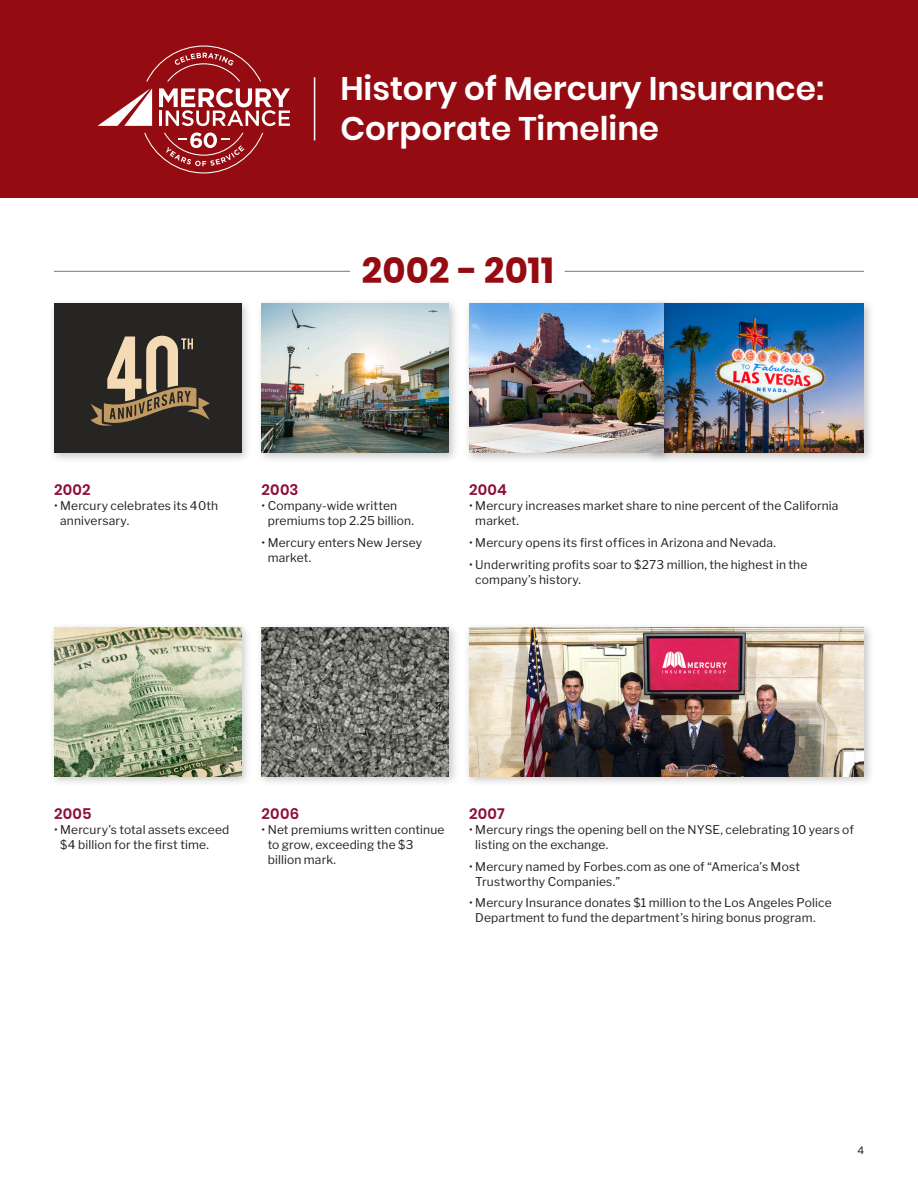
<style>
.page{position:relative;width:918px;height:1188px;background:#fff}
.page>*{position:absolute;margin:0;border:0;box-sizing:border-box;transform-origin:0 0}
.t1{font:700 36px "Poppins";letter-spacing:.005em;color:#940c12}
.t2{font:600 32.7px/39.8px "Poppins";color:#fff}
.t3{font:600 15px "Poppins";letter-spacing:.015em;color:#8d0d3a}
.t4{font:12px/15px "Libre Franklin";letter-spacing:.01em;color:#231f20}
.t5{font:10.5px "Poppins";color:#231f20}
</style>
<div class="page">
<div style="left:0;top:0;width:918px;height:198px;background:#940c12"></div>
<img style="left:146px;top:46px;width:115px;height:35px">
<img style="left:144px;top:133px;width:119px;height:40px">
<svg style="left:97px;top:88px;width:55px;height:38px"></svg>
<svg style="left:159px;top:88px;width:131px;height:38px"></svg>
<hr style="left:159px;top:111px;width:3px;height:15px;background:#fff">
<svg style="left:166px;top:133px;width:78px;height:33px"></svg>
<hr style="left:314px;top:77px;width:1px;height:63px;background:#fff">
<hr style="left:54px;top:271px;width:296px;height:1px;background:#76787b">
<hr style="left:565px;top:271px;width:299px;height:1px;background:#76787b">
<div style="left:48px;top:298px;width:204px;height:166px;background:#231f20;opacity:.25"></div>
<div style="left:54px;top:304px;width:187px;height:149px;background:#262523"></div>
<svg style="left:91px;top:336px;width:119px;height:90px"></svg>
<div style="left:48px;top:622px;width:204px;height:166px;background:#231f20;opacity:.25"></div>
<img style="left:54px;top:627px;width:187px;height:149px">
<div style="left:256px;top:298px;width:204px;height:166px;background:#231f20;opacity:.25"></div>
<img style="left:262px;top:304px;width:187px;height:149px">
<div style="left:256px;top:622px;width:204px;height:166px;background:#231f20;opacity:.25"></div>
<img style="left:262px;top:627px;width:187px;height:149px">
<div style="left:643px;top:298px;width:232px;height:166px;background:#231f20;opacity:.25"></div>
<img style="left:674px;top:304px;width:190px;height:149px">
<div style="left:464px;top:298px;width:210px;height:166px;background:#231f20;opacity:.25"></div>
<img style="left:469px;top:304px;width:194px;height:149px">
<div style="left:464px;top:622px;width:411px;height:166px;background:#231f20;opacity:.25"></div>
<img style="left:469px;top:627px;width:395px;height:149px">
<h2 class="t2" style="left:340px;top:69px;width:485px">History of Mercury Insurance:<br>Corporate Timeline</h2>
<h2 class="t1" style="left:362px;top:249px;width:194px">2002 - 2011</h2>
<h3 class="t3" style="left:54px;top:481px;width:38px">2002</h3>
<p class="t4" style="left:60px;top:498px;width:160px;text-indent:-6px">• Mercury celebrates its 40th anniversary.</p>
<h3 class="t3" style="left:262px;top:481px;width:39px">2003</h3>
<p class="t4" style="left:268px;top:498px;width:148px;text-indent:-6px">• Company-wide written premiums top 2.25 billion.</p>
<p class="t4" style="left:268px;top:535px;width:156px;text-indent:-6px">• Mercury enters New Jersey market.</p>
<h3 class="t3" style="left:469px;top:481px;width:39px">2004</h3>
<p class="t4" style="left:475px;top:498px;width:365px;text-indent:-6px">• Mercury increases market share to nine percent of the California market.</p>
<p class="t4" style="left:469px;top:535px;width:308px">• Mercury opens its first offices in Arizona and Nevada.</p>
<p class="t4" style="left:475px;top:557px;width:334px;text-indent:-6px">• Underwriting profits soar to $273 million, the highest in the company’s history.</p>
<h3 class="t3" style="left:54px;top:805px;width:39px">2005</h3>
<p class="t4" style="left:60px;top:822px;width:171px;text-indent:-6px">• Mercury’s total assets exceed $4 billion for the first time.</p>
<h3 class="t3" style="left:262px;top:805px;width:39px">2006</h3>
<p class="t4" style="left:268px;top:822px;width:178px;text-indent:-6px">• Net premiums written continue to grow, exceeding the $3 billion mark.</p>
<h3 class="t3" style="left:469px;top:805px;width:37px">2007</h3>
<p class="t4" style="left:475px;top:822px;width:380px;text-indent:-6px">• Mercury rings the opening bell on the NYSE, celebrating 10 years of listing on the exchange.</p>
<p class="t4" style="left:475px;top:859px;width:326px;text-indent:-6px">• Mercury named by Forbes.com as one of “America’s Most<br>Trustworthy Companies.”</p>
<p class="t4" style="left:475px;top:896px;width:358px;text-indent:-6px">• Mercury Insurance donates $1 million to the Los Angeles Police<br>Department to fund the department’s hiring bonus program.</p>
<p class="t5" style="left:857px;top:1144px;width:8px">4</p>
</div>
